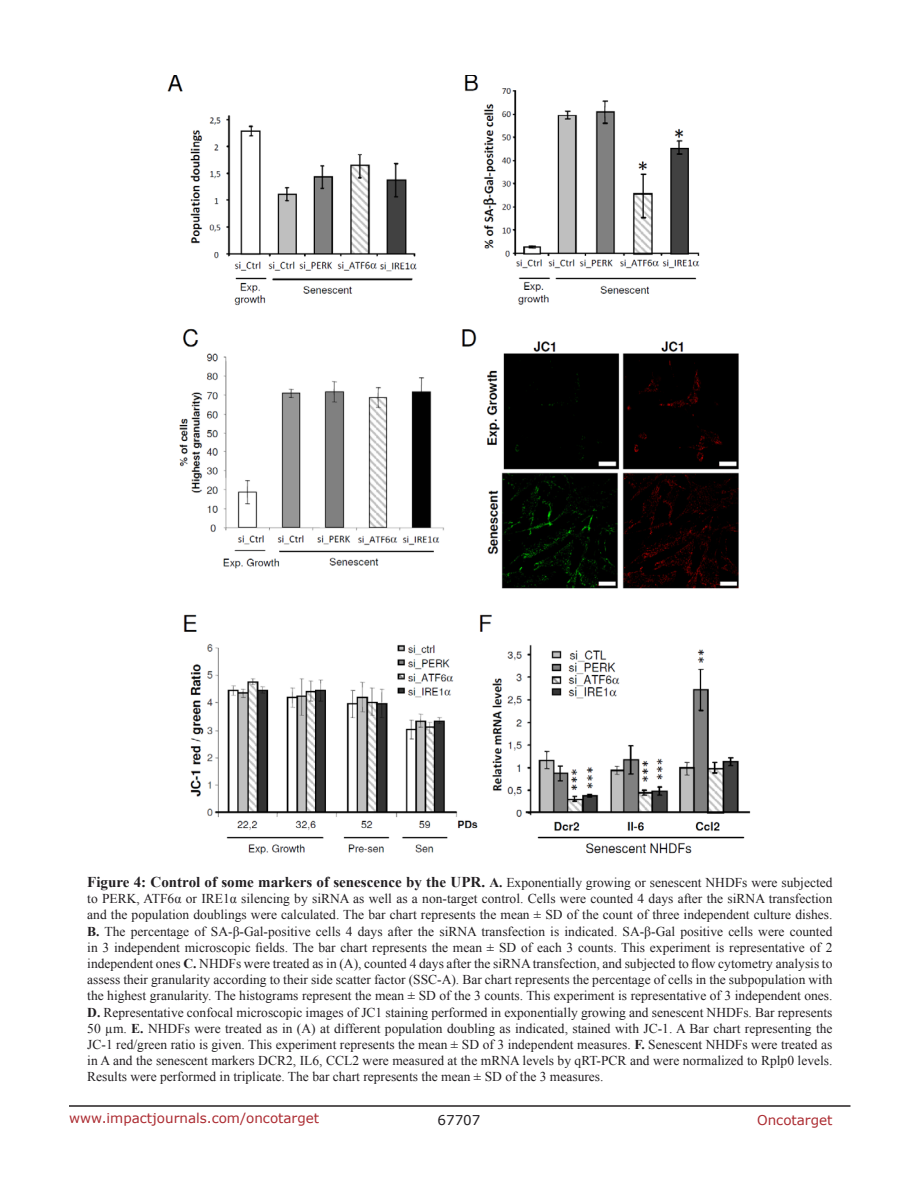
<style>
.page{position:relative;width:918px;height:1188px;background:#fff}
.page>*{position:absolute;margin:0;border:0;box-sizing:border-box;transform-origin:0 0}
.FigureText{font:700 15px "Times New Roman";color:#221f22}
.FigureText-2{font:13.5px/16.2px "Times New Roman";color:#221f22;text-align:justify}
.t1{font:13.5px "Verdana";color:#ac2b31}
.t2{font:13.5px "Verdana";color:#221f22}
.s1{font-size:13.5px}
.s2{font-weight:400;font-size:13.5px}
.s3{font-weight:700}
</style>
<div class="page">
<hr style="left:69px;top:1105px;width:781px;height:2px;background:#231f20">
<img style="left:167px;top:76px;width:584px;height:779px">
<p class="FigureText" style="left:87px;top:872px;width:747px">Figure 4: Control of some markers of senescence by the UPR. <span class="s1">A.</span> <span class="s2">Exponentially growing or senescent NHDFs were subjected</span></p>
<p class="FigureText-2" style="left:87px;top:890px;width:747px">to PERK, ATF6α or IRE1α silencing by siRNA as well as a non-target control. Cells were counted 4 days after the siRNA transfection and the population doublings were calculated. The bar chart represents the mean ± SD of the count of three independent culture dishes.<br><span class="s3">B.</span> The percentage of SA-β-Gal-positive cells 4 days after the siRNA transfection is indicated. SA-β-Gal positive cells were counted in 3 independent microscopic fields. The bar chart represents the mean ± SD of each 3 counts. This experiment is representative of 2 independent ones <span class="s3">C.</span> NHDFs were treated as in (A), counted 4 days after the siRNA transfection, and subjected to flow cytometry analysis to assess their granularity according to their side scatter factor (SSC-A). Bar chart represents the percentage of cells in the subpopulation with the highest granularity. The histograms represent the mean ± SD of the 3 counts. This experiment is representative of 3 independent ones.<br><span class="s3">D.</span> Representative confocal microscopic images of JC1 staining performed in exponentially growing and senescent NHDFs. Bar represents 50 µm. <span class="s3">E.</span> NHDFs were treated as in (A) at different population doubling as indicated, stained with JC-1. A Bar chart representing the JC-1 red/green ratio is given. This experiment represents the mean ± SD of 3 independent measures. <span class="s3">F.</span> Senescent NHDFs were treated as in A and the senescent markers DCR2, IL6, CCL2 were measured at the mRNA levels by qRT-PCR and were normalized to Rplp0 levels.<br>Results were performed in triplicate. The bar chart represents the mean ± SD of the 3 measures.</p>
<p class="t1" style="left:69px;top:1109px;width:252px">www.impactjournals.com/oncotarget</p>
<p class="t2" style="left:438px;top:1111px;width:44px">67707</p>
<p class="t1" style="left:757px;top:1111px;width:77px">Oncotarget</p>
</div>
